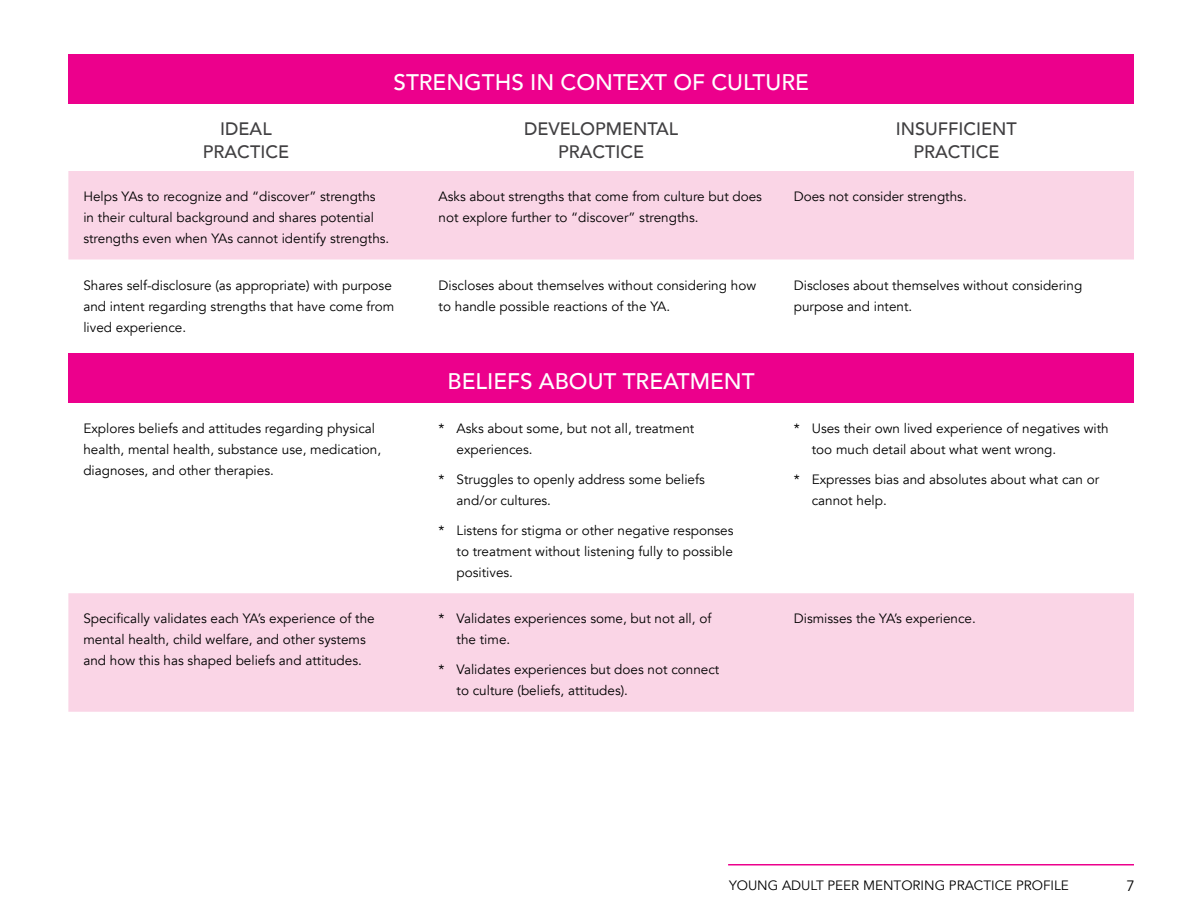
<style>
.page{position:relative;width:1188px;height:918px;background:#fff}
.page>*{position:absolute;margin:0;border:0;box-sizing:border-box;transform-origin:0 0}
.t1{font:500 22.5px "Avenir";color:#fff}
.t2{font:500 18px/22.5px "Avenir";color:#414042;text-align:center}
.t3{font:15px "Avenir";color:#000}
.t4{font:13.5px/21px "Avenir";color:#000}
</style>
<div class="page">
<hr style="left:728px;top:864px;width:406px;height:2px;background:#ec008c">
<div style="left:68px;top:54px;width:1066px;height:50px;background:#ec008c"></div>
<div style="left:68px;top:171px;width:1066px;height:89px;background:#fad5e6"></div>
<div style="left:68px;top:353px;width:1066px;height:50px;background:#ec008c"></div>
<div style="left:68px;top:593px;width:1066px;height:119px;background:#fad5e6"></div>
<h1 class="t1" style="left:393px;top:63px;width:417px">STRENGTHS IN CONTEXT OF CULTURE</h1>
<h2 class="t2" style="left:203px;top:117px;width:88px">IDEAL<br>PRACTICE</h2>
<h2 class="t2" style="left:524px;top:117px;width:155px">DEVELOPMENTAL<br>PRACTICE</h2>
<h2 class="t2" style="left:896px;top:117px;width:123px">INSUFFICIENT<br>PRACTICE</h2>
<p class="t4" style="left:83px;top:186px;width:308px">Helps YAs to recognize and “discover” strengths in their cultural background and shares potential strengths even when YAs cannot identify strengths.</p>
<p class="t4" style="left:439px;top:186px;width:325px">Asks about strengths that come from culture but does not explore further to “discover” strengths.</p>
<p class="t4" style="left:794px;top:186px;width:174px">Does not consider strengths.</p>
<p class="t4" style="left:83px;top:275px;width:312px">Shares self-disclosure (as appropriate) with purpose and intent regarding strengths that have come from lived experience.</p>
<p class="t4" style="left:439px;top:275px;width:319px">Discloses about themselves without considering how to handle possible reactions of the YA.</p>
<p class="t4" style="left:794px;top:275px;width:290px">Discloses about themselves without considering purpose and intent.</p>
<h1 class="t1" style="left:448px;top:362px;width:309px">BELIEFS ABOUT TREATMENT</h1>
<p class="t4" style="left:83px;top:418px;width:299px">Explores beliefs and attitudes regarding physical health, mental health, substance use, medication, diagnoses, and other therapies.</p>
<p class="t4" style="left:457px;top:418px;width:239px;text-indent:-18px">* Asks about some, but not all, treatment experiences.</p>
<p class="t4" style="left:812px;top:418px;width:298px;text-indent:-18px">* Uses their own lived experience of negatives with too much detail about what went wrong.</p>
<p class="t4" style="left:812px;top:469px;width:289px;text-indent:-18px">* Expresses bias and absolutes about what can or cannot help.</p>
<p class="t4" style="left:457px;top:469px;width:250px;text-indent:-18px">* Struggles to openly address some beliefs and/or cultures.</p>
<p class="t4" style="left:457px;top:520px;width:278px;text-align:justify;text-indent:-18px">* Listens for stigma or other negative responses to treatment without listening fully to possible positives.</p>
<p class="t4" style="left:83px;top:608px;width:293px">Specifically validates each YA’s experience of the mental health, child welfare, and other systems and how this has shaped beliefs and attitudes.</p>
<p class="t4" style="left:457px;top:608px;width:256px;text-indent:-18px">* Validates experiences some, but not all, of the time.</p>
<p class="t4" style="left:457px;top:659px;width:264px;text-indent:-18px">* Validates experiences but does not connect to culture (beliefs, attitudes).</p>
<p class="t4" style="left:794px;top:608px;width:184px">Dismisses the YA’s experience.</p>
<p class="t4" style="left:729px;top:875px;width:341px">YOUNG ADULT PEER MENTORING PRACTICE PROFILE</p>
<p class="t3" style="left:1127px;top:877px;width:10px">7</p>
</div>
